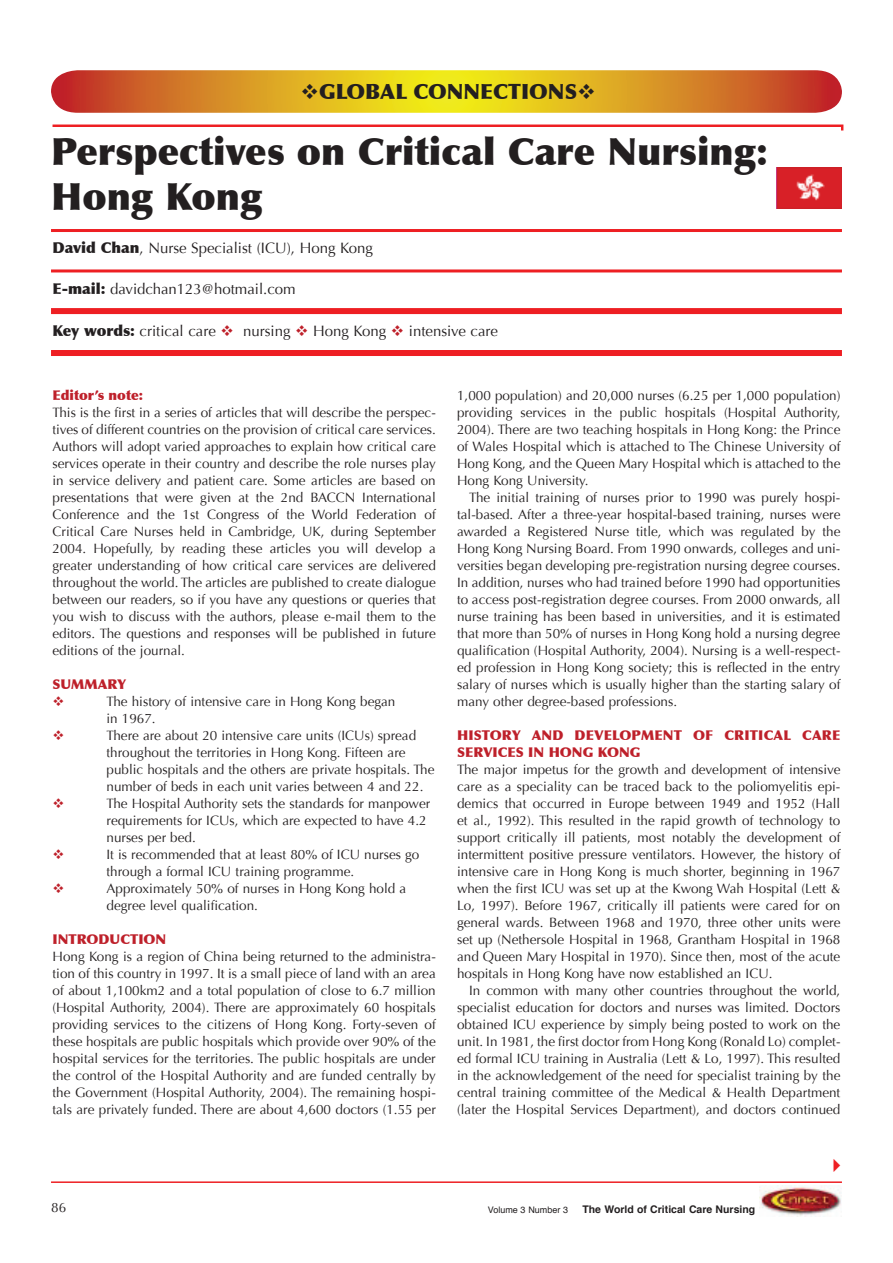
<style>
.page{position:relative;width:893px;height:1263px;background:#fff}
.page>*{position:absolute;margin:0;border:0;box-sizing:border-box;transform-origin:0 0}
.t1{font:900 37.5px/45px "Optima";color:#231f20}
.t2{font:900 21px "Optima";color:#231f20}
.t3{font:15px "Optima";color:#231f20}
.t4{font:13.5px/17px "Optima";color:#231f20;text-align:justify}
.t5{font:900 13.5px/17px "Optima";color:#be202a}
.t6{font:700 10.5px "Helvetica";color:#231f20}
.t7{font:9px "Helvetica";color:#231f20}
.s1{font-weight:900}
.s2{color:#be202a}
</style>
<div class="page">
<div style="left:53px;top:124px;width:790px;height:6px;background:#ee1f23"></div>
<hr style="left:51px;top:1181px;width:791px;height:2px;background:#ee1f23">
<img style="left:760px;top:1186px;width:81px;height:31px">
<svg style="left:51px;top:70px;width:791px;height:43px;background:#db9828"></svg>
<div style="left:50px;top:127px;width:791px;height:96px;background:#fff"></div>
<hr style="left:51px;top:229px;width:791px;height:3px;background:#ee1f23">
<hr style="left:51px;top:269px;width:791px;height:3px;background:#ee1f23">
<div style="left:51px;top:308px;width:791px;height:6px;background:#ee1f23"></div>
<div style="left:51px;top:350px;width:791px;height:6px;background:#ee1f23"></div>
<div style="left:776px;top:168px;width:66px;height:41px;background:#d22027"></div>
<img style="left:779px;top:169px;width:62px;height:38px">
<h2 class="t2" style="left:300px;top:79px;width:297px">❖GLOBAL CONNECTIONS❖</h2>
<h1 class="t1" style="left:51px;top:129px;width:718px">Perspectives on Critical Care Nursing:<br>Hong Kong</h1>
<p class="t3" style="left:53px;top:239px;width:322px"><span class="s1">David Chan</span>, Nurse Specialist (ICU), Hong Kong</p>
<p class="t3" style="left:53px;top:281px;width:245px"><span class="s1">E-mail:</span> davidchan123@hotmail.com</p>
<p class="t3" style="left:53px;top:323px;width:447px"><span class="s1">Key words:</span> critical care <span class="s2">❖</span> nursing <span class="s2">❖</span> Hong Kong <span class="s2">❖</span> intensive care</p>
<p class="t5" style="left:53px;top:386px;width:92px">Editor’s note:</p>
<p class="t4" style="left:53px;top:404px;width:385px">This is the first in a series of articles that will describe the perspec&shy;tives of different countries on the provision of critical care services.<br>Authors will adopt varied approaches to explain how critical care services operate in their country and describe the role nurses play in service delivery and patient care. Some articles are based on presentations that were given at the 2nd BACCN International Conference and the 1st Congress of the World Federation of Critical Care Nurses held in Cambridge, UK, during September 2004. Hopefully, by reading these articles you will develop a greater understanding of how critical care services are delivered throughout the world. The articles are published to create dialogue between our readers, so if you have any questions or queries that you wish to discuss with the authors, please e-mail them to the editors. The questions and responses will be published in future editions of the journal.</p>
<p class="t5" style="left:53px;top:676px;width:75px">SUMMARY</p>
<p class="t4" style="left:107px;top:693px;width:290px">The history of intensive care in Hong Kong began in 1967.</p>
<p class="t4" style="left:107px;top:727px;width:330px;text-align:left">There are about 20 intensive care units (ICUs) spread throughout the territories in Hong Kong. Fifteen are public hospitals and the others are private hospitals. The number of beds in each unit varies between 4 and 22.</p>
<p class="t4" style="left:107px;top:795px;width:325px;text-align:left">The Hospital Authority sets the standards for manpower requirements for ICUs, which are expected to have 4.2 nurses per bed.</p>
<p class="t4" style="left:107px;top:846px;width:314px">It is recommended that at least 80% of ICU nurses go through a formal ICU training programme.</p>
<p class="t4" style="left:107px;top:880px;width:301px">Approximately 50% of nurses in Hong Kong hold a degree level qualification.</p>
<p class="t5" style="left:53px;top:931px;width:115px">INTRODUCTION</p>
<p class="t4" style="left:53px;top:948px;width:385px">Hong Kong is a region of China being returned to the administra&shy;tion of this country in 1997. It is a small piece of land with an area of about 1,100km2 and a total population of close to 6.7 million (Hospital Authority, 2004). There are approximately 60 hospitals providing services to the citizens of Hong Kong. Forty-seven of these hospitals are public hospitals which provide over 90% of the hospital services for the territories. The public hospitals are under the control of the Hospital Authority and are funded centrally by the Government (Hospital Authority, 2004). The remaining hospi&shy;tals are privately funded. There are about 4,600 doctors (1.55 per</p>
<p class="t4" style="left:457px;top:387px;width:385px">1,000 population) and 20,000 nurses (6.25 per 1,000 population) providing services in the public hospitals (Hospital Authority, 2004). There are two teaching hospitals in Hong Kong: the Prince of Wales Hospital which is attached to The Chinese University of Hong Kong, and the Queen Mary Hospital which is attached to the Hong Kong University.</p>
<p class="t4" style="left:457px;top:489px;width:385px;text-indent:12px">The initial training of nurses prior to 1990 was purely hospi&shy;tal-based. After a three-year hospital-based training, nurses were awarded a Registered Nurse title, which was regulated by the Hong Kong Nursing Board. From 1990 onwards, colleges and uni&shy;versities began developing pre-registration nursing degree courses.<br>In addition, nurses who had trained before 1990 had opportunities to access post-registration degree courses. From 2000 onwards, all nurse training has been based in universities, and it is estimated that more than 50% of nurses in Hong Kong hold a nursing degree qualification (Hospital Authority, 2004). Nursing is a well-respect&shy;ed profession in Hong Kong society; this is reflected in the entry salary of nurses which is usually higher than the starting salary of many other degree-based professions.</p>
<p class="t5" style="left:457px;top:727px;width:385px">HISTORY AND DEVELOPMENT OF CRITICAL CARE<br>SERVICES IN HONG KONG</p>
<p class="t4" style="left:457px;top:761px;width:385px">The major impetus for the growth and development of intensive care as a speciality can be traced back to the poliomyelitis epi&shy;demics that occurred in Europe between 1949 and 1952 (Hall et al., 1992). This resulted in the rapid growth of technology to support critically ill patients, most notably the development of intermittent positive pressure ventilators. However, the history of intensive care in Hong Kong is much shorter, beginning in 1967 when the first ICU was set up at the Kwong Wah Hospital (Lett &amp; Lo, 1997). Before 1967, critically ill patients were cared for on general wards. Between 1968 and 1970, three other units were set up (Nethersole Hospital in 1968, Grantham Hospital in 1968 and Queen Mary Hospital in 1970). Since then, most of the acute hospitals in Hong Kong have now established an ICU.</p>
<p class="t4" style="left:457px;top:982px;width:385px;text-indent:12px">In common with many other countries throughout the world, specialist education for doctors and nurses was limited. Doctors obtained ICU experience by simply being posted to work on the unit. In 1981, the first doctor from Hong Kong (Ronald Lo) complet&shy;ed formal ICU training in Australia (Lett &amp; Lo, 1997). This resulted in the acknowledgement of the need for specialist training by the central training committee of the Medical &amp; Health Department (later the Hospital Services Department), and doctors continued</p>
<p class="t4" style="left:51px;top:1199px;width:17px">86</p>
<p class="t7" style="left:488px;top:1206px;width:82px">Volume 3 Number 3</p>
<p class="t6" style="left:582px;top:1205px;width:174px">The World of Critical Care Nursing</p>
</div>
